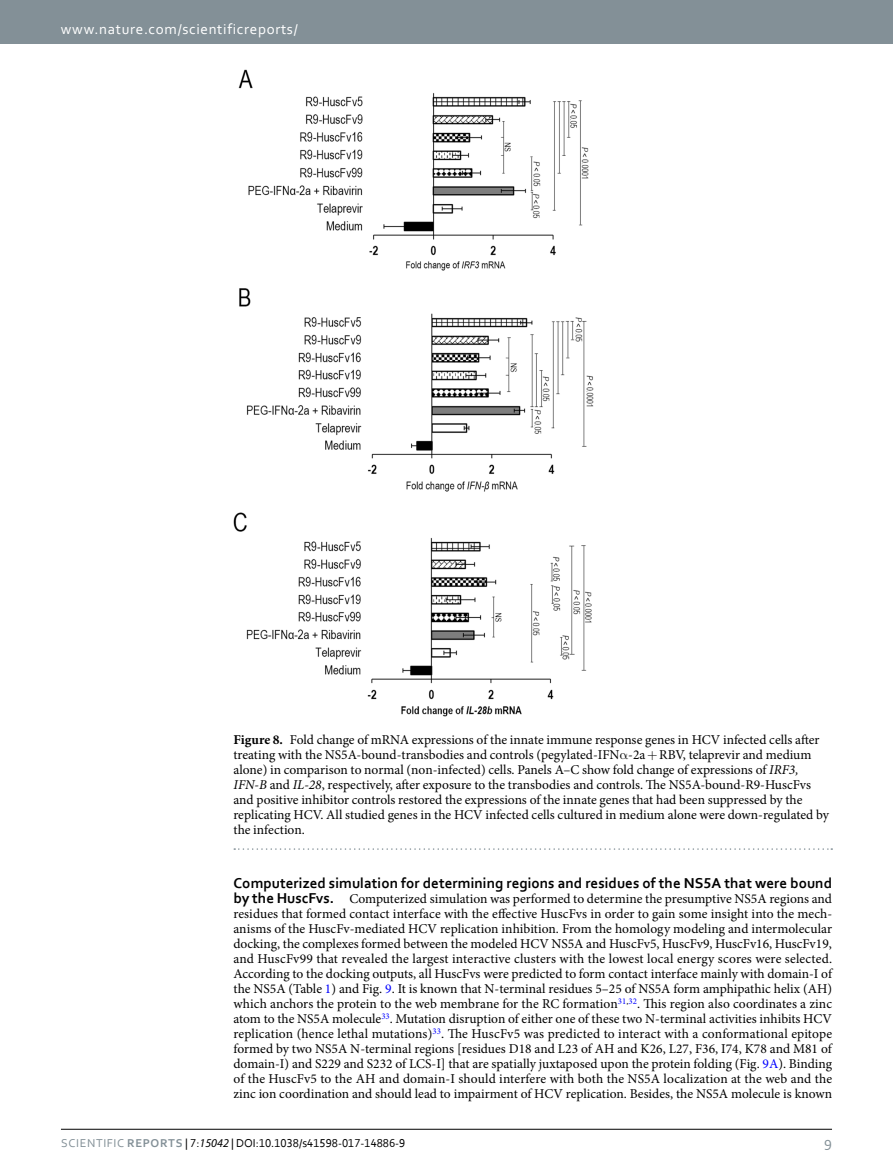
<style>
.page{position:relative;width:893px;height:1174px;background:#fff}
.page>*{position:absolute;margin:0;border:0;box-sizing:border-box;transform-origin:0 0}
.t1{font:700 15px "Corbel";letter-spacing:.005em;color:#000}
.t2{font:15px "Corbel 2";letter-spacing:.045em;color:#fff}
.t3{font:15px "Corbel 2";color:#839097}
.t4{font:13.5px/15px "Minion Pro";color:#000;text-align:justify}
.t5{font:12px "Corbel";color:#000}
.s1{font-weight:700}
.s2{font-style:italic}
.s3{font-family:"Corbel";font-weight:700;font-size:15px}
.s4{color:#00f}
.s5{font-family:"Corbel 2";color:#839097}
.s6{font-family:"Corbel Bold 2";color:#839097}
.s7{font-family:"Myriad Pro";font-style:italic}
</style>
<div class="page">
<div style="left:0;top:0;width:893px;height:43px;background:#839097"></div>
<hr style="left:61px;top:1129px;width:771px;height:1px;background:#000">
<img style="left:233px;top:70px;width:360px;height:646px">
<svg style="left:234px;top:848px;width:598px;height:2px"></svg>
<p class="t2" style="left:61px;top:19px;width:238px">www.nature.com/scientificreports/</p>
<p class="t4" style="left:233px;top:732px;width:597px;text-align:left"><span class="s1">Figure 8.</span> Fold change of mRNA expressions of the innate immune response genes in HCV infected cells after treating with the NS5A-bound-transbodies and controls (pegylated-IFN -2a RBV, telaprevir and medium alone) in comparison to normal (non-infected) cells. Panels A–C show fold change of expressions of <span class="s2">IRF3, IFN-B</span> and <span class="s2">IL-28</span>, respectively, after exposure to the transbodies and controls. The NS5A-bound-R9-HuscFvs and positive inhibitor controls restored the expressions of the innate genes that had been suppressed by the replicating HCV. All studied genes in the HCV infected cells cultured in medium alone were down-regulated by the infection.</p>
<p class="t1" style="left:233px;top:874px;width:600px">Computerized simulation for determining regions and residues of the NS5A that were bound</p>
<p class="t4" style="left:233px;top:891px;width:600px"><span class="s3">by the HuscFvs.</span> Computerized simulation was performed to determine the presumptive NS5A regions and residues that formed contact interface with the effective HuscFvs in order to gain some insight into the mech&shy;anisms of the HuscFv-mediated HCV replication inhibition. From the homology modeling and intermolecular docking, the complexes formed between the modeled HCV NS5A and HuscFv5, HuscFv9, HuscFv16, HuscFv19, and HuscFv99 that revealed the largest interactive clusters with the lowest local energy scores were selected.<br>According to the docking outputs, all HuscFvs were predicted to form contact interface mainly with domain-I of the NS5A (Table <span class="s4">1</span>) and Fig. <span class="s4">9</span>. It is known that N-terminal residues 5–25 of NS5A form amphipathic helix (AH) which anchors the protein to the web membrane for the RC formation<sup>31</sup><sup>,</sup><sup>32</sup>. This region also coordinates a zinc atom to the NS5A molecule<sup>33</sup>. Mutation disruption of either one of these two N-terminal activities inhibits HCV replication (hence lethal mutations)<sup>33</sup>. The HuscFv5 was predicted to interact with a conformational epitope formed by two NS5A N-terminal regions [residues D18 and L23 of AH and K26, L27, F36, I74, K78 and M81 of domain-I) and S229 and S232 of LCS-I] that are spatially juxtaposed upon the protein folding (Fig. <span class="s4">9A</span>). Binding of the HuscFv5 to the AH and domain-I should interfere with both the NS5A localization at the web and the zinc ion coordination and should lead to impairment of HCV replication. Besides, the NS5A molecule is known</p>
<p class="t5" style="left:61px;top:1135px;width:346px"><span class="s5">SCIENTIFIC</span> <span class="s6">REPORTS</span> | 7:<span class="s7">15042</span> | DOI:10.1038/s41598-017-14886-9</p>
<p class="t3" style="left:824px;top:1132px;width:9px">9</p>
</div>
